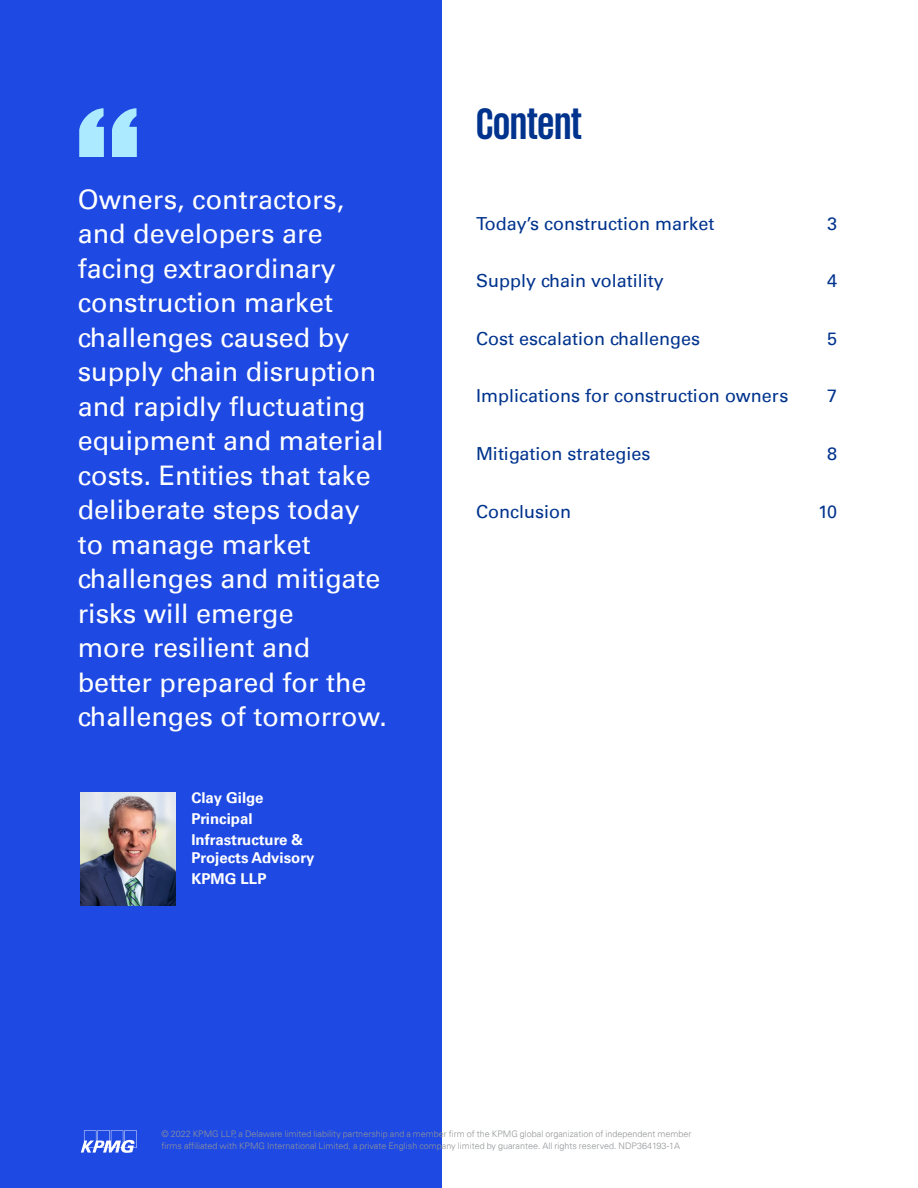
<style>
.page{position:relative;width:918px;height:1188px;background:#fff}
.page>*{position:absolute;margin:0;border:0;box-sizing:border-box;transform-origin:0 0}
.t1{font:700 45px "KPMG";color:#00338d}
.t2{font:27px/34.5px "Univers 55 Roman";color:#fff}
.t3{font:18px "Univers 55 Roman";color:#00338d}
.t4{font:700 15px/21px "Univers 65";color:#fff}
.t5{font:300 9px/12px "Univers 45";color:#939598}
</style>
<div class="page">
<div style="left:0;top:0;width:442px;height:1188px;background:#1e49e2"></div>
<svg style="left:79px;top:108px;width:25px;height:49px"></svg>
<svg style="left:112px;top:108px;width:25px;height:49px"></svg>
<img style="left:81px;top:792px;width:94px;height:114px">
<svg style="left:81px;top:1130px;width:56px;height:23px"></svg>
<p class="t2" style="left:78px;top:182px;width:311px">Owners, contractors, and developers are facing extraordinary construction market challenges caused by supply chain disruption and rapidly fluctuating equipment and material costs. Entities that take deliberate steps today to manage market challenges and mitigate risks will emerge<br>more resilient and better prepared for the challenges of tomorrow.</p>
<p class="t4" style="left:191px;top:788px;width:113px">Clay Gilge<br>Principal<br>Infrastructure &amp;</p>
<p class="t4" style="left:191px;top:848px;width:125px">Projects Advisory<br>KPMG LLP</p>
<h1 class="t1" style="left:476px;top:101px;width:108px">Content</h1>
<p class="t3" style="left:476px;top:212px;width:240px">Today’s construction market</p>
<p class="t3" style="left:827px;top:212px;width:12px">3</p>
<p class="t3" style="left:476px;top:270px;width:189px">Supply chain volatility</p>
<p class="t3" style="left:827px;top:270px;width:12px">4</p>
<p class="t3" style="left:476px;top:328px;width:226px">Cost escalation challenges</p>
<p class="t3" style="left:827px;top:328px;width:12px">5</p>
<p class="t3" style="left:476px;top:385px;width:314px">Implications for construction owners</p>
<p class="t3" style="left:827px;top:385px;width:12px">7</p>
<p class="t3" style="left:476px;top:443px;width:176px">Mitigation strategies</p>
<p class="t3" style="left:827px;top:443px;width:12px">8</p>
<p class="t3" style="left:476px;top:500px;width:97px">Conclusion</p>
<p class="t3" style="left:818px;top:500px;width:21px">10</p>
<p class="t5" style="left:162px;top:1128px;width:531px">© 2022 KPMG LLP, a Delaware limited liability partnership and a member firm of the KPMG global organization of independent member firms affiliated with KPMG International Limited, a private English company limited by guarantee. All rights reserved. NDP364193-1A</p>
</div>
